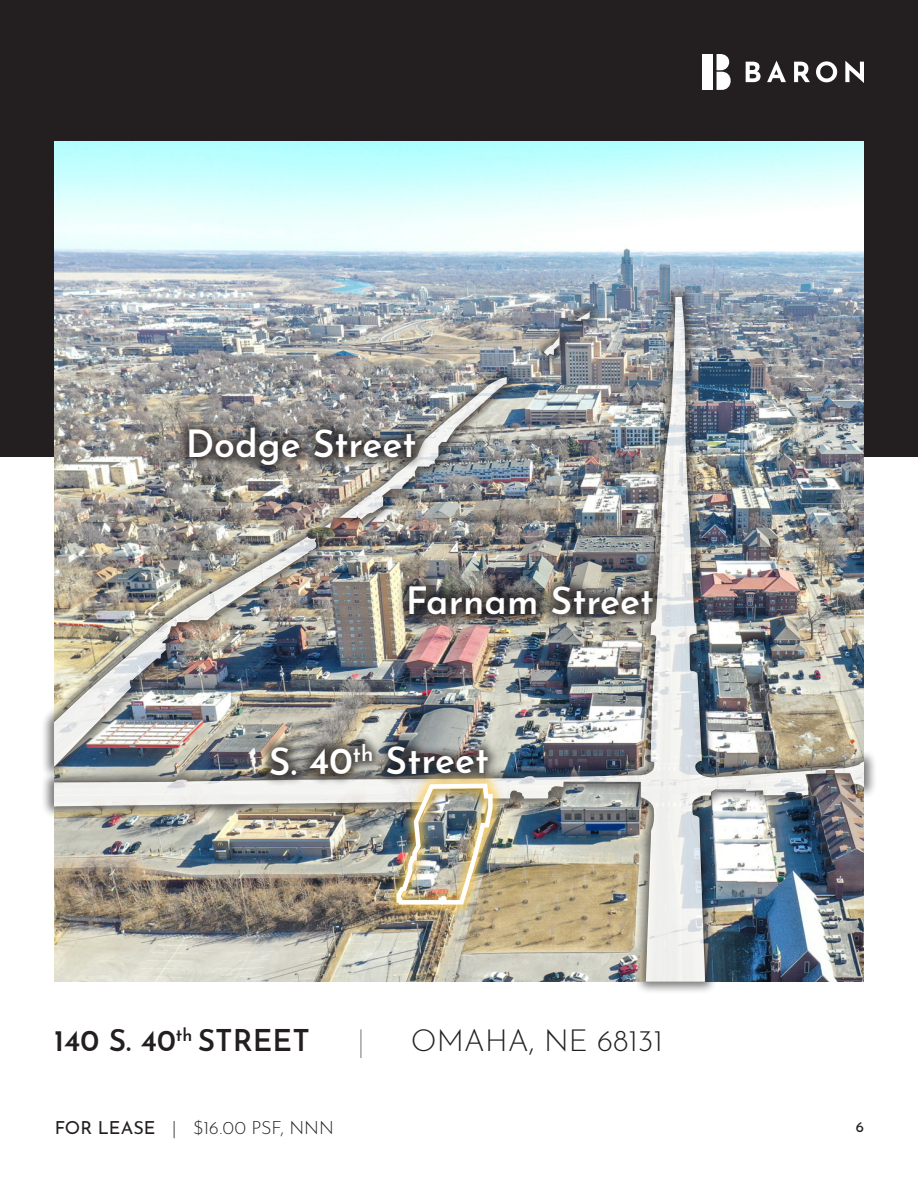
<style>
.page{position:relative;width:918px;height:1188px;background:#fff}
.page>*{position:absolute;margin:0;border:0;box-sizing:border-box;transform-origin:0 0}
.t1{font:600 37.5px "Josefin Sans";color:#fff}
.t2{font:600 30px "Josefin Sans";color:#231f20}
.t3{font:300 30px "Josefin Sans";color:#231f20}
.t4{font:100 30px "Josefin Sans";color:#231f20}
.t5{font:300 18px "Josefin Sans";color:#231f20}
.t6{font:15px "Josefin Sans";color:#231f20}
.s1{font-weight:400}
</style>
<div class="page">
<div style="left:0;top:0;width:918px;height:457px;background:#231f20"></div>
<div style="left:702px;top:54px;width:11px;height:36px;background:#fff"></div>
<svg style="left:717px;top:54px;width:14px;height:36px"></svg>
<svg style="left:746px;top:62px;width:15px;height:20px"></svg>
<svg style="left:767px;top:61px;width:19px;height:21px"></svg>
<svg style="left:794px;top:62px;width:16px;height:20px"></svg>
<svg style="left:816px;top:61px;width:21px;height:21px"></svg>
<svg style="left:845px;top:61px;width:19px;height:22px"></svg>
<img style="left:54px;top:142px;width:810px;height:142px">
<div style="left:41px;top:284px;width:836px;height:711px;background:#231f20;opacity:.75"></div>
<img style="left:54px;top:297px;width:810px;height:685px">
<div style="left:41px;top:524px;width:288px;height:255px;background:#231f20;opacity:.75"></div>
<div style="left:52px;top:534px;width:266px;height:234px;background:#fff;opacity:.75"></div>
<div style="left:312px;top:510px;width:32px;height:30px;background:#231f20;opacity:.75"></div>
<svg style="left:324px;top:522px;width:3px;height:6px"></svg>
<div style="left:327px;top:364px;width:192px;height:168px;background:#231f20;opacity:.75"></div>
<img style="left:339px;top:377px;width:168px;height:143px">
<div style="left:531px;top:324px;width:41px;height:44px;background:#231f20;opacity:.75"></div>
<svg style="left:544px;top:337px;width:15px;height:19px"></svg>
<div style="left:563px;top:299px;width:40px;height:35px;background:#231f20;opacity:.75"></div>
<svg style="left:576px;top:312px;width:14px;height:9px"></svg>
<div style="left:176px;top:415px;width:252px;height:63px;background:#231f20;opacity:.75"></div>
<div style="left:384px;top:771px;width:122px;height:147px;background:#fecd52;opacity:.75"></div>
<img style="left:258px;top:731px;width:243px;height:177px">
<p class="t1" style="left:186px;top:412px;width:232px">Dodge Street</p>
<p class="t1" style="left:406px;top:569px;width:250px">Farnam Street</p>
<p class="t1" style="left:268px;top:731px;width:222px;rotate:-1deg">S. 40<sup>th</sup> Street</p>
<p class="t2" style="left:54px;top:1015px;width:257px">140 S. 40<sup>th</sup> STREET</p>
<p class="t4" style="left:358px;top:1018px;width:8px">|</p>
<p class="t3" style="left:411px;top:1017px;width:254px">OMAHA, NE 68131</p>
<p class="t5" style="left:55px;top:1114px;width:281px"><span class="s1">FOR LEASE</span> | $16.00 PSF, NNN</p>
<p class="t6" style="left:856px;top:1114px;width:10px">6</p>
</div>
